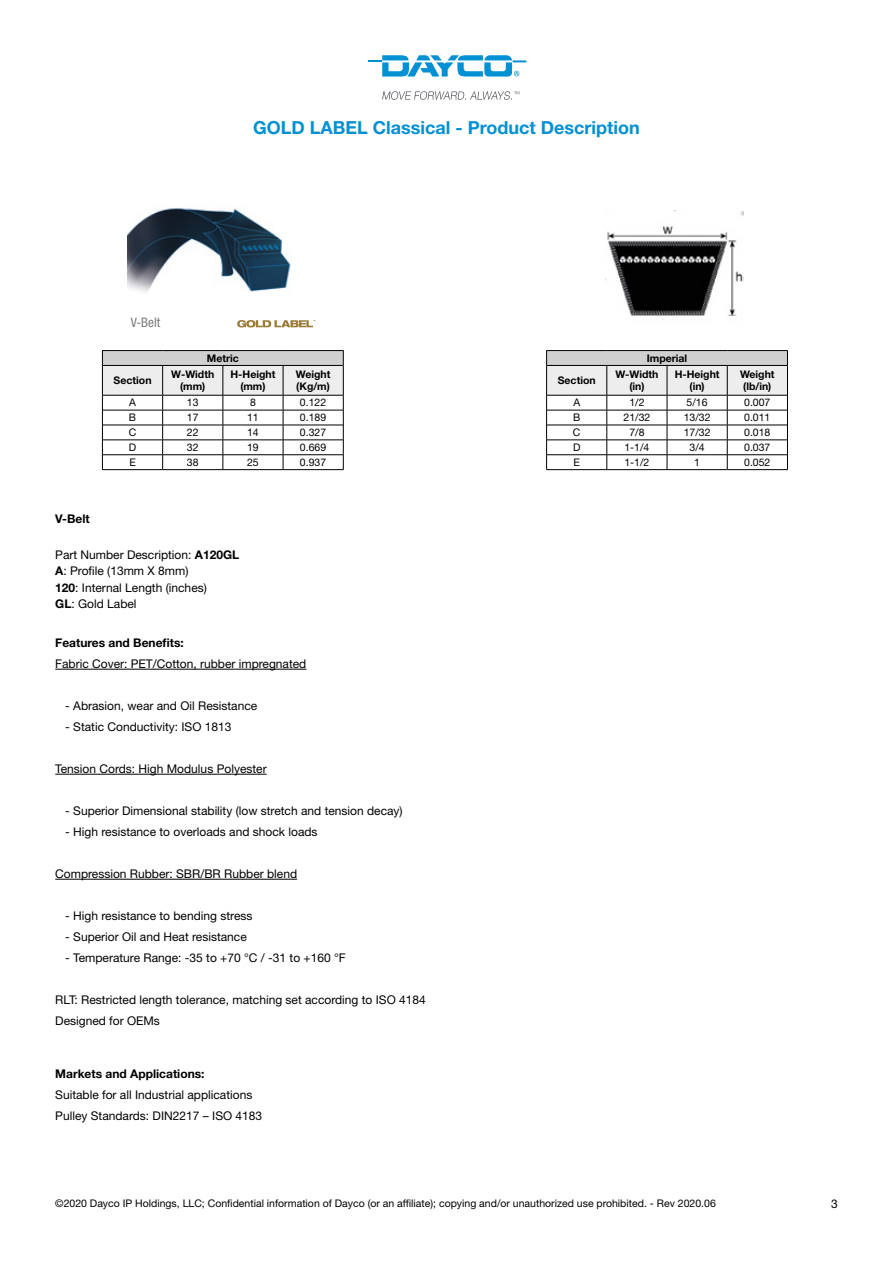
<style>
.page{position:relative;width:893px;height:1263px;background:#fff}
.page>*{position:absolute;margin:0;border:0;box-sizing:border-box;transform-origin:0 0}
.t1{font:700 18px "Helvetica Neue LT Std";color:#0090d4}
.t2{font:condensed 13.2px "Helvetica Neue LT Std";color:#7c7b7b}
.t3{font:12px/16.5px "Helvetica Neue LT Std";color:#000}
.t4{font:700 12px "Helvetica Neue LT Std";color:#000}
.t5{font:10.5px "Helvetica Neue LT Std";color:#000}
.t6{font:700 10.5px/12.6px "Helvetica Neue LT Std";color:#000;text-align:center}
.s1{font-weight:700}
</style>
<div class="page">
<hr style="left:55px;top:669px;width:251px;height:1px;background:#000">
<hr style="left:55px;top:774px;width:212px;height:1px;background:#000">
<hr style="left:55px;top:879px;width:242px;height:1px;background:#000">
<svg style="left:368px;top:55px;width:158px;height:22px"></svg>
<svg style="left:382px;top:91px;width:137px;height:9px"></svg>
<img style="left:605px;top:211px;width:139px;height:109px">
<hr style="left:102px;top:350px;width:61px;height:1px;background:#000">
<hr style="left:163px;top:350px;width:60px;height:1px;background:#000">
<hr style="left:223px;top:350px;width:60px;height:1px;background:#000">
<hr style="left:283px;top:350px;width:61px;height:1px;background:#000">
<svg style="left:102px;top:351px;width:242px;height:118px"></svg>
<hr style="left:102px;top:469px;width:61px;height:1px;background:#000">
<hr style="left:163px;top:469px;width:60px;height:1px;background:#000">
<hr style="left:223px;top:469px;width:60px;height:1px;background:#000">
<hr style="left:283px;top:469px;width:61px;height:1px;background:#000">
<hr style="left:546px;top:350px;width:61px;height:1px;background:#000">
<hr style="left:607px;top:350px;width:60px;height:1px;background:#000">
<hr style="left:667px;top:350px;width:60px;height:1px;background:#000">
<hr style="left:727px;top:350px;width:61px;height:1px;background:#000">
<svg style="left:546px;top:351px;width:242px;height:118px"></svg>
<hr style="left:546px;top:469px;width:61px;height:1px;background:#000">
<hr style="left:607px;top:469px;width:60px;height:1px;background:#000">
<hr style="left:667px;top:469px;width:60px;height:1px;background:#000">
<hr style="left:727px;top:469px;width:61px;height:1px;background:#000">
<img style="left:127px;top:207px;width:164px;height:85px">
<svg style="left:237px;top:320px;width:78px;height:7px"></svg>
<h1 class="t1" style="left:253px;top:116px;width:388px">GOLD LABEL Classical - Product Description</h1>
<p class="t2" style="left:131px;top:315px;width:31px">V-Belt</p>
<p class="t6" style="left:207px;top:351px;width:34px">Metric</p>
<p class="t6" style="left:647px;top:351px;width:42px">Imperial</p>
<p class="t6" style="left:114px;top:374px;width:39px">Section</p>
<p class="t6" style="left:171px;top:367px;width:45px">W-Width (mm)</p>
<p class="t6" style="left:230px;top:367px;width:46px">H-Height (mm)</p>
<p class="t6" style="left:296px;top:367px;width:36px;text-align:left">Weight (Kg/m)</p>
<p class="t5" style="left:129px;top:396px;width:8px">A</p>
<p class="t5" style="left:187px;top:396px;width:13px">13</p>
<p class="t5" style="left:250px;top:396px;width:7px">8</p>
<p class="t5" style="left:300px;top:396px;width:28px">0.122</p>
<p class="t5" style="left:129px;top:411px;width:9px">B</p>
<p class="t5" style="left:187px;top:411px;width:13px">17</p>
<p class="t5" style="left:247px;top:411px;width:13px">11</p>
<p class="t5" style="left:300px;top:411px;width:28px">0.189</p>
<p class="t5" style="left:129px;top:426px;width:9px">C</p>
<p class="t5" style="left:187px;top:426px;width:13px">22</p>
<p class="t5" style="left:247px;top:426px;width:13px">14</p>
<p class="t5" style="left:300px;top:426px;width:28px">0.327</p>
<p class="t5" style="left:129px;top:441px;width:9px">D</p>
<p class="t5" style="left:187px;top:441px;width:13px">32</p>
<p class="t5" style="left:247px;top:441px;width:13px">19</p>
<p class="t5" style="left:300px;top:441px;width:28px">0.669</p>
<p class="t5" style="left:129px;top:456px;width:8px">E</p>
<p class="t5" style="left:187px;top:456px;width:13px">38</p>
<p class="t5" style="left:247px;top:456px;width:13px">25</p>
<p class="t5" style="left:300px;top:456px;width:28px">0.937</p>
<p class="t4" style="left:55px;top:511px;width:36px">V-Belt</p>
<p class="t3" style="left:55px;top:546px;width:186px">Part Number Description: <span class="s1">A120GL<br>A</span>: Profile (13mm X 8mm)<br><span class="s1">120</span>: Internal Length (inches)<br><span class="s1">GL</span>: Gold Label</p>
<p class="t4" style="left:55px;top:635px;width:130px">Features and Benefits:</p>
<p class="t3" style="left:55px;top:655px;width:253px">Fabric Cover: PET/Cotton, rubber impregnated</p>
<p class="t3" style="left:65px;top:697px;width:194px">- Abrasion, wear and Oil Resistance</p>
<p class="t3" style="left:65px;top:718px;width:168px">- Static Conductivity: ISO 1813</p>
<p class="t3" style="left:55px;top:760px;width:213px">Tension Cords: High Modulus Polyester</p>
<p class="t3" style="left:65px;top:802px;width:339px">- Superior Dimensional stability (low stretch and tension decay)</p>
<p class="t3" style="left:65px;top:823px;width:254px">- High resistance to overloads and shock loads</p>
<p class="t3" style="left:55px;top:865px;width:243px">Compression Rubber: SBR/BR Rubber blend</p>
<p class="t3" style="left:65px;top:907px;width:189px">- High resistance to bending stress</p>
<p class="t3" style="left:65px;top:928px;width:183px">- Superior Oil and Heat resistance</p>
<p class="t3" style="left:65px;top:949px;width:282px">- Temperature Range: -35 to +70 °C / -31 to +160 °F</p>
<p class="t3" style="left:55px;top:989px;width:372px;line-height:21px">RLT: Restricted length tolerance, matching set according to ISO 4184<br>Designed for OEMs</p>
<p class="t4" style="left:55px;top:1066px;width:151px">Markets and Applications:</p>
<p class="t3" style="left:55px;top:1083px;width:208px;line-height:21px">Suitable for all Industrial applications<br>Pulley Standards: DIN2217 – ISO 4183</p>
<p class="t6" style="left:558px;top:374px;width:39px">Section</p>
<p class="t6" style="left:615px;top:367px;width:45px">W-Width (in)</p>
<p class="t6" style="left:675px;top:367px;width:46px">H-Height (in)</p>
<p class="t6" style="left:740px;top:367px;width:36px">Weight (lb/in)</p>
<p class="t5" style="left:573px;top:396px;width:8px">A</p>
<p class="t5" style="left:629px;top:396px;width:17px">1/2</p>
<p class="t5" style="left:687px;top:396px;width:23px">5/16</p>
<p class="t5" style="left:744px;top:396px;width:28px">0.007</p>
<p class="t5" style="left:573px;top:411px;width:9px">B</p>
<p class="t5" style="left:623px;top:411px;width:28px">21/32</p>
<p class="t5" style="left:684px;top:411px;width:28px">13/32</p>
<p class="t5" style="left:744px;top:411px;width:28px">0.011</p>
<p class="t5" style="left:573px;top:426px;width:9px">C</p>
<p class="t5" style="left:629px;top:426px;width:17px">7/8</p>
<p class="t5" style="left:684px;top:426px;width:28px">17/32</p>
<p class="t5" style="left:744px;top:426px;width:28px">0.018</p>
<p class="t5" style="left:573px;top:441px;width:9px">D</p>
<p class="t5" style="left:624px;top:441px;width:27px">1-1/4</p>
<p class="t5" style="left:689px;top:441px;width:17px">3/4</p>
<p class="t5" style="left:744px;top:441px;width:28px">0.037</p>
<p class="t5" style="left:573px;top:456px;width:8px">E</p>
<p class="t5" style="left:624px;top:456px;width:27px">1-1/2</p>
<p class="t5" style="left:694px;top:456px;width:7px">1</p>
<p class="t5" style="left:744px;top:456px;width:28px">0.052</p>
<p class="t5" style="left:55px;top:1197px;width:662px">©2020 Dayco IP Holdings, LLC; Confidential information of Dayco (or an affiliate); copying and/or unauthorized use prohibited. - Rev 2020.06</p>
<p class="t3" style="left:831px;top:1195px;width:8px">3</p>
</div>
